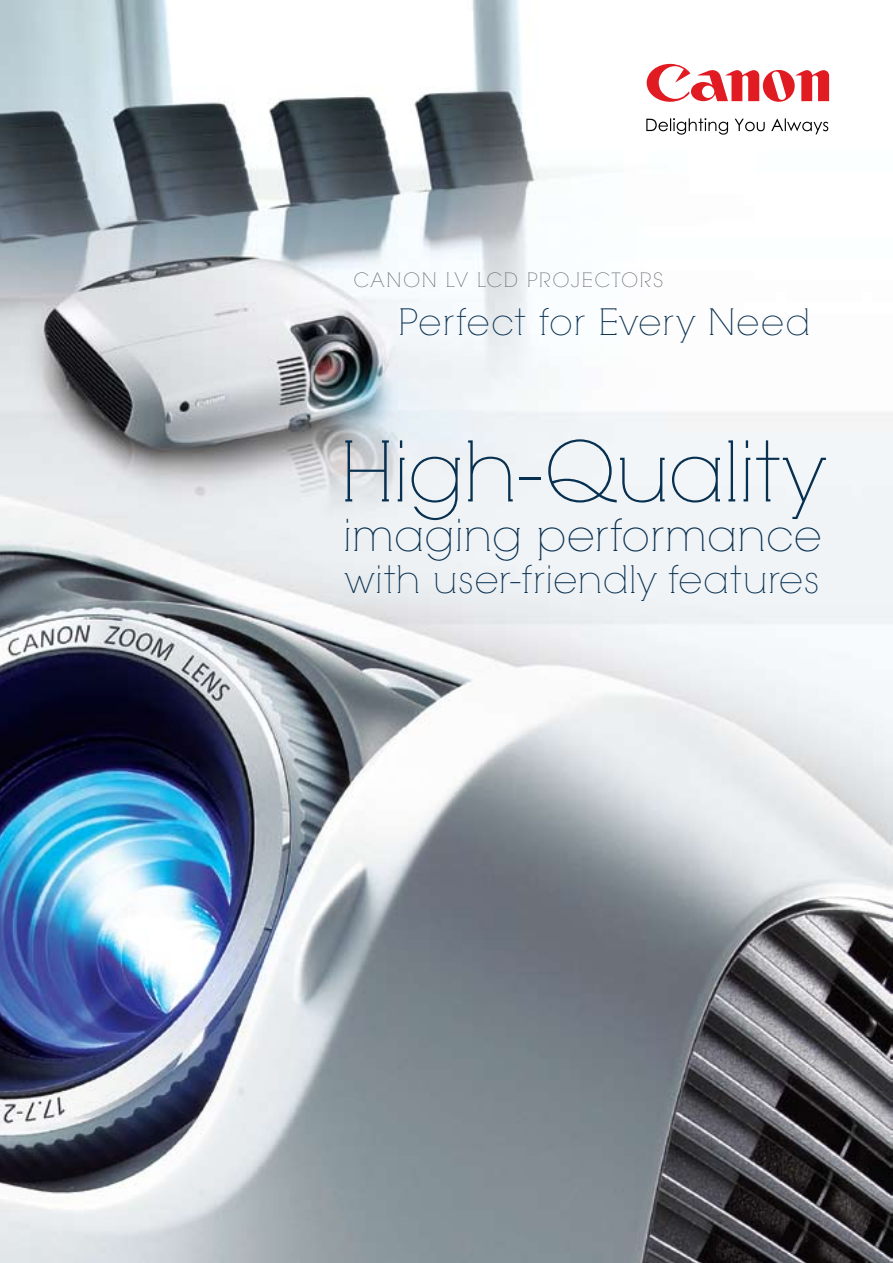
<style>
.page{position:relative;width:893px;height:1263px;background:#fff}
.page>*{position:absolute;margin:0;border:0;box-sizing:border-box;transform-origin:0 0}
.t1{font:82.5px "RNS Camelia";color:#083050}
.t2{font:43.5px "RNS Camelia";letter-spacing:.02em;color:#083050}
.t3{font:37.5px "RNS Camelia";letter-spacing:.03em;color:#083050}
.t4{font:36px "RNS Camelia";letter-spacing:.05em;color:#083050}
.t5{font:19.5px "RNS Camelia";letter-spacing:.105em;color:#636467}
</style>
<div class="page">
<img style="left:0;top:0;width:893px;height:1263px">
<svg style="left:647px;top:64px;width:182px;height:38px"></svg>
<svg style="left:646px;top:118px;width:182px;height:17px"></svg>
<p class="t5" style="left:354px;top:268px;width:311px">CANON LV LCD PROJECTORS</p>
<p class="t4" style="left:399px;top:301px;width:413px">Perfect for Every Need</p>
<h1 class="t1" style="left:341px;top:423px;width:484px">High-Quality</h1>
<p class="t2" style="left:343px;top:510px;width:480px">imaging performance</p>
<p class="t3" style="left:345px;top:557px;width:476px">with user-friendly features</p>
</div>
